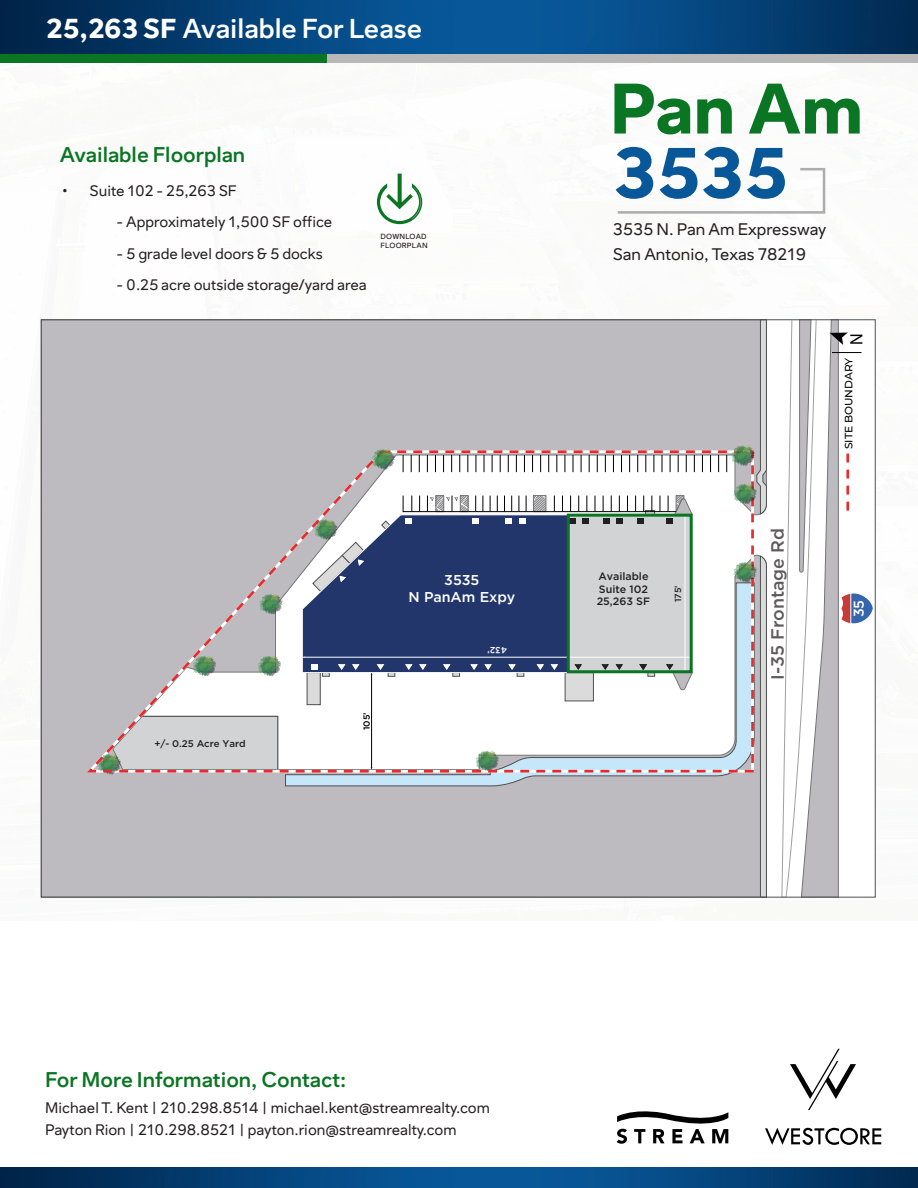
<style>
.page{position:relative;width:918px;height:1188px;background:#fff}
.page>*{position:absolute;margin:0;border:0;box-sizing:border-box;transform-origin:0 0}
.t1{font:700 70.2px "Sarvatrik Tamil";color:#0a7523}
.t2{font:700 70.2px "Sarvatrik Tamil";color:#085799}
.t3{font:600 27px "Sarvatrik Tamil";color:#fff}
.t4{font:600 21px "Sarvatrik Tamil";color:#0a7523}
.t5{font:500 17.85px "Gotham";color:#5e5b5c}
.t6{font:16.5px "Sarvatrik Tamil";color:#231f20}
.t7{font:15px "Sarvatrik Tamil";color:#231f20}
.t8{font:500 14.25px/17.1px "Gotham";letter-spacing:-.005em;color:#fff;text-align:center}
.t9{font:500 10.65px/12.9px "Gotham";color:#231f20}
.t10{font:500 10.65px "Montserrat";color:#000}
.t11{font:500 9.75px "Gotham";letter-spacing:-.005em;color:#231f20}
.t12{font:500 8.85px "Gotham";color:#000}
.t13{font:500 8.85px "Gotham";color:#231f20}
.t14{font:500 8.85px "Gotham";color:#fff}
.t15{font:500 7.35px "Sarvatrik Tamil";letter-spacing:.03em;color:#231f20}
.s1{font-weight:700}
</style>
<div class="page">
<div style="left:41px;top:319px;width:720px;height:579px;background:#bebbc0"></div>
<svg style="left:285px;top:774px;width:449px;height:12px;background:#b5c5cf"></svg>
<svg style="left:782px;top:319px;width:92px;height:579px"></svg>
<svg style="left:84px;top:448px;width:671px;height:326px"></svg>
<svg style="left:193px;top:656px;width:23px;height:20px"></svg>
<svg style="left:258px;top:656px;width:23px;height:20px"></svg>
<svg style="left:372px;top:449px;width:23px;height:21px"></svg>
<svg style="left:726px;top:319px;width:41px;height:196px;background:#b8b8b8"></svg>
<svg style="left:734px;top:556px;width:33px;height:342px;background:#babcc1"></svg>
<img style="left:0;top:1167px;width:918px;height:21px">
<div style="left:164px;top:50px;width:754px;height:13px;background:#b8b8b8"></div>
<div style="left:0;top:50px;width:327px;height:13px;background:#0a7523"></div>
<img style="left:0;top:0;width:918px;height:53px">
<svg style="left:376px;top:173px;width:47px;height:52px"></svg>
<svg style="left:617px;top:1111px;width:111px;height:33px"></svg>
<svg style="left:790px;top:1049px;width:66px;height:61px"></svg>
<svg style="left:765px;top:1128px;width:116px;height:17px"></svg>
<svg style="left:617px;top:168px;width:209px;height:46px"></svg>
<div style="left:567px;top:514px;width:126px;height:159px;border:3px solid #0a7523"></div>
<p class="t3" style="left:46px;top:6px;width:378px"><span class="s1">25,263 SF</span> Available For Lease</p>
<p class="t4" style="left:60px;top:137px;width:187px">Available Floorplan</p>
<p class="t7" style="left:63px;top:178px;width:176px">• Suite 102 - 25,263 SF</p>
<p class="t7" style="left:117px;top:209px;width:217px">- Approximately 1,500 SF office</p>
<p class="t7" style="left:117px;top:241px;width:208px">- 5 grade level doors &amp; 5 docks</p>
<p class="t7" style="left:117px;top:272px;width:252px">- 0.25 acre outside storage/yard area</p>
<p class="t15" style="left:381px;top:230px;width:48px">DOWNLOAD</p>
<p class="t15" style="left:381px;top:239px;width:49px">FLOORPLAN</p>
<p class="t1" style="left:609px;top:50px;width:256px">Pan Am</p>
<p class="t2" style="left:613px;top:115px;width:176px">3535</p>
<p class="t6" style="left:613px;top:215px;width:215px">3535 N. Pan Am Expressway</p>
<p class="t6" style="left:613px;top:241px;width:195px">San Antonio, Texas 78219</p>
<p class="t10" style="left:841px;top:449px;width:93px;rotate:-90deg">SITE BOUNDARY</p>
<p class="t11" style="left:154px;top:737px;width:93px">+/- 0.25 Acre Yard</p>
<p class="t12" style="left:361px;top:730px;width:19px;rotate:-90deg">105’</p>
<p class="t8" style="left:409px;top:571px;width:108px">3535<br>N PanAm Expy</p>
<p class="t9" style="left:597px;top:569px;width:55px">Available<br>Suite 102<br>25,263 SF</p>
<p class="t14" style="left:507px;top:656px;width:21px;rotate:-180deg">432’</p>
<p class="t13" style="left:672px;top:602px;width:18px;rotate:-90deg">175’</p>
<p class="t5" style="left:766px;top:680px;width:154px;rotate:-90deg">I-35 Frontage Rd</p>
<p class="t8" style="left:850px;top:617px;width:19px;rotate:-90deg">35</p>
<p class="t4" style="left:45px;top:1062px;width:303px">For More Information, Contact:</p>
<p class="t7" style="left:45px;top:1095px;width:446px">Michael T. Kent | 210.298.8514 | michael.kent@streamrealty.com</p>
<p class="t7" style="left:45px;top:1117px;width:413px">Payton Rion | 210.298.8521 | payton.rion@streamrealty.com</p>
</div>
